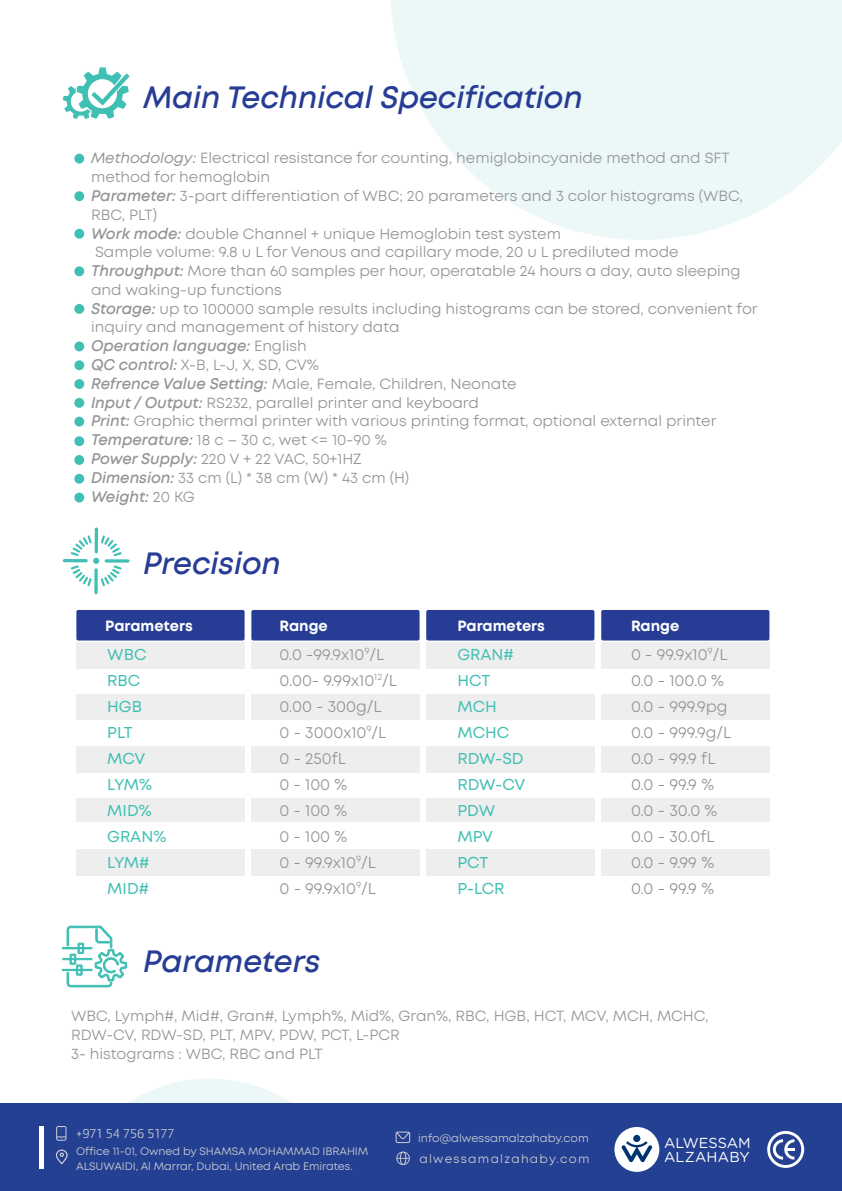
<style>
.page{position:relative;width:842px;height:1191px;background:#fff}
.page>*{position:absolute;margin:0;border:0;box-sizing:border-box;transform-origin:0 0}
.t1{font:italic 600 30px "Mont";color:#273d95}
.t2{font:16px/26px "Mont";color:#929497}
.t3{font:16px/26px "Mont";color:#40bfb4}
.t4{font:15px/18.8px "Mont";color:#929497}
.t5{font:700 14.8px "Mont";color:#fff}
.t6{font:14.4px/14px "Gotham Rounded";color:#fff}
.t7{font:12px "Mont";letter-spacing:.105em;color:#ced0d1}
.t8{font:12px "Arabic Modern";color:#ced0d1}
.t9{font:11.4px "Mont";color:#ced0d1}
.t10{font:11px/15px "Mont";letter-spacing:-.005em;color:#ced0d1}
.s1{font-style:italic}
.s2{font-weight:600;font-style:italic}
</style>
<div class="page">
<svg style="left:391px;top:0;width:451px;height:240px;fill:#ecf8f7"></svg>
<svg style="left:63px;top:67px;width:67px;height:52px"></svg>
<div style="left:74px;top:154px;width:10px;height:9px;background:#40bfb4;border-radius:50%"></div>
<div style="left:74px;top:191px;width:10px;height:10px;background:#40bfb4;border-radius:50%"></div>
<div style="left:74px;top:229px;width:10px;height:10px;background:#40bfb4;border-radius:50%"></div>
<div style="left:74px;top:266px;width:10px;height:10px;background:#40bfb4;border-radius:50%"></div>
<div style="left:74px;top:304px;width:10px;height:10px;background:#40bfb4;border-radius:50%"></div>
<div style="left:74px;top:341px;width:10px;height:10px;background:#40bfb4;border-radius:50%"></div>
<div style="left:74px;top:360px;width:10px;height:10px;background:#40bfb4;border-radius:50%"></div>
<div style="left:74px;top:379px;width:10px;height:10px;background:#40bfb4;border-radius:50%"></div>
<div style="left:74px;top:398px;width:10px;height:10px;background:#40bfb4;border-radius:50%"></div>
<div style="left:74px;top:417px;width:10px;height:9px;background:#40bfb4;border-radius:50%"></div>
<div style="left:74px;top:436px;width:10px;height:10px;background:#40bfb4;border-radius:50%"></div>
<div style="left:74px;top:455px;width:10px;height:10px;background:#40bfb4;border-radius:50%"></div>
<div style="left:74px;top:474px;width:10px;height:10px;background:#40bfb4;border-radius:50%"></div>
<div style="left:74px;top:492px;width:10px;height:10px;background:#40bfb4;border-radius:50%"></div>
<svg style="left:63px;top:527px;width:67px;height:67px"></svg>
<div style="left:76px;top:694px;width:169px;height:26px;background:#efeeee"></div>
<div style="left:76px;top:746px;width:169px;height:27px;background:#efeeee"></div>
<div style="left:76px;top:798px;width:169px;height:26px;background:#efeeee"></div>
<div style="left:76px;top:642px;width:169px;height:26px;background:#efeeee"></div>
<div style="left:251px;top:694px;width:169px;height:26px;background:#efeeee"></div>
<div style="left:251px;top:746px;width:169px;height:27px;background:#efeeee"></div>
<div style="left:251px;top:798px;width:169px;height:26px;background:#efeeee"></div>
<div style="left:251px;top:642px;width:169px;height:26px;background:#efeeee"></div>
<div style="left:426px;top:694px;width:168px;height:26px;background:#efeeee"></div>
<div style="left:426px;top:746px;width:168px;height:27px;background:#efeeee"></div>
<div style="left:426px;top:798px;width:168px;height:26px;background:#efeeee"></div>
<div style="left:426px;top:642px;width:168px;height:26px;background:#efeeee"></div>
<div style="left:76px;top:610px;width:694px;height:31px;background:#273d95"></div>
<div style="left:601px;top:694px;width:168px;height:26px;background:#efeeee"></div>
<div style="left:601px;top:746px;width:168px;height:27px;background:#efeeee"></div>
<div style="left:601px;top:798px;width:168px;height:26px;background:#efeeee"></div>
<div style="left:76px;top:822px;width:169px;height:26px;background:#fff"></div>
<div style="left:76px;top:849px;width:169px;height:26px;background:#efeeee"></div>
<div style="left:251px;top:822px;width:169px;height:26px;background:#fff"></div>
<div style="left:251px;top:849px;width:169px;height:26px;background:#efeeee"></div>
<div style="left:426px;top:822px;width:168px;height:26px;background:#fff"></div>
<div style="left:426px;top:849px;width:168px;height:26px;background:#efeeee"></div>
<div style="left:601px;top:822px;width:168px;height:26px;background:#fff"></div>
<div style="left:601px;top:849px;width:168px;height:26px;background:#efeeee"></div>
<div style="left:601px;top:642px;width:168px;height:26px;background:#efeeee"></div>
<div style="left:62px;top:947px;width:30px;height:2px;border:1px solid #40bfb4"></div>
<hr style="left:62px;top:958px;width:30px;height:2px;background:#40bfb4">
<div style="left:62px;top:968px;width:30px;height:3px;border:1px solid #40bfb4"></div>
<svg style="left:63px;top:925px;width:65px;height:63px"></svg>
<div style="left:0;top:1103px;width:842px;height:88px;background:#244093"></div>
<hr style="left:39px;top:1126px;width:4px;height:43px;background:#fff">
<svg style="left:56px;top:1079px;width:235px;height:86px"></svg>
<svg style="left:396px;top:1131px;width:14px;height:12px"></svg>
<svg style="left:396px;top:1151px;width:14px;height:14px"></svg>
<div style="left:614px;top:1127px;width:45px;height:44px;background:#fff;border-radius:50%"></div>
<svg style="left:621px;top:1141px;width:31px;height:21px"></svg>
<div style="left:633px;top:1134px;width:7px;height:8px;background:#003470;border-radius:50%"></div>
<svg style="left:767px;top:1131px;width:37px;height:36px"></svg>
<h1 class="t1" style="left:143px;top:83px;width:441px">Main Technical Specification</h1>
<p class="t4" style="left:91px;top:149px;width:668px"><span class="s1">Methodology:</span> Electrical resistance for counting, hemiglobincyanide method and SFT method for hemoglobin<br><span class="s2">Parameter:</span> 3-part differentiation of WBC; 20 parameters and 3 color histograms (WBC, RBC, PLT)<br><span class="s2">Work mode:</span> double Channel + unique Hemoglobin test system<br>Sample volume: 9.8 u L for Venous and capillary mode, 20 u L prediluted mode <span class="s2">Throughput:</span> More than 60 samples per hour, operatable 24 hours a day, auto sleeping and waking-up functions<br><span class="s2">Storage:</span> up to 100000 sample results including histograms can be stored, convenient for inquiry and management of history data<br><span class="s2">Operation language:</span> English<br><span class="s2">QC control:</span> X-B, L-J, X, SD, CV%<br><span class="s2">Refrence Value Setting:</span> Male, Female, Children, Neonate<br><span class="s2">Input / Output:</span> RS232, parallel printer and keyboard<br><span class="s2">Print:</span> Graphic thermal printer with various printing format, optional external printer <span class="s2">Temperature:</span> 18 c – 30 c, wet &lt;= 10-90 %<br><span class="s2">Power Supply:</span> 220 V + 22 VAC, 50+1HZ<br><span class="s2">Dimension:</span> 33 cm (L) * 38 cm (W) * 43 cm (H)<br><span class="s2">Weight:</span> 20 KG</p>
<h1 class="t1" style="left:143px;top:549px;width:139px">Precision</h1>
<p class="t5" style="left:105px;top:618px;width:89px">Parameters</p>
<p class="t5" style="left:279px;top:618px;width:50px">Range</p>
<p class="t5" style="left:457px;top:618px;width:89px">Parameters</p>
<p class="t5" style="left:631px;top:618px;width:50px">Range</p>
<p class="t3" style="left:107px;top:642px;width:61px">WBC<br>RBC<br>HGB<br>PLT<br>MCV<br>LYM%<br>MID%<br>GRAN%<br>LYM#<br>MID#</p>
<p class="t2" style="left:279px;top:642px;width:119px">0.0 -99.9x10<sup>9</sup>/L<br>0.00- 9.99x10<sup>12</sup>/L<br>0.00 - 300g/L<br>0 - 3000x10<sup>9</sup>/L<br>0 - 250fL<br>0 - 100 %<br>0 - 100 %<br>0 - 100 %<br>0 - 99.9x10<sup>9</sup>/L<br>0 - 99.9x10<sup>9</sup>/L</p>
<p class="t3" style="left:457px;top:642px;width:69px">GRAN#<br>HCT<br>MCH<br>MCHC<br>RDW-SD<br>RDW-CV<br>PDW<br>MPV<br>PCT<br>P-LCR</p>
<p class="t2" style="left:631px;top:642px;width:102px">0 - 99.9x10<sup>9</sup>/L<br>0.0 - 100.0 %<br>0.0 - 999.9pg<br>0.0 - 999.9g/L<br>0.0 - 99.9 fL<br>0.0 - 99.9 %<br>0.0 - 30.0 %<br>0.0 - 30.0fL<br>0.0 - 9.99 %<br>0.0 - 99.9 %</p>
<h1 class="t1" style="left:143px;top:947px;width:179px">Parameters</h1>
<p class="t4" style="left:71px;top:1007px;width:639px">WBC, Lymph#, Mid#, Gran#, Lymph%, Mid%, Gran%, RBC, HGB, HCT, MCV, MCH, MCHC,<br>RDW-CV, RDW-SD, PLT, MPV, PDW, PCT, L-PCR<br>3- histograms : WBC, RBC and PLT</p>
<p class="t8" style="left:76px;top:1124px;width:100px">+971 54 756 5177</p>
<p class="t10" style="left:76px;top:1144px;width:294px">Office 11-01, Owned by SHAMSA MOHAMMAD IBRAHIM<br>ALSUWAIDI, Al Marrar, Dubai, United Arab Emirates.</p>
<p class="t9" style="left:418px;top:1132px;width:172px">info@alwessamalzahaby.com</p>
<p class="t7" style="left:419px;top:1152px;width:172px">alwessamalzahaby.com</p>
<p class="t6" style="left:664px;top:1135px;width:88px">ALWESSAM<br>ALZAHABY</p>
</div>
